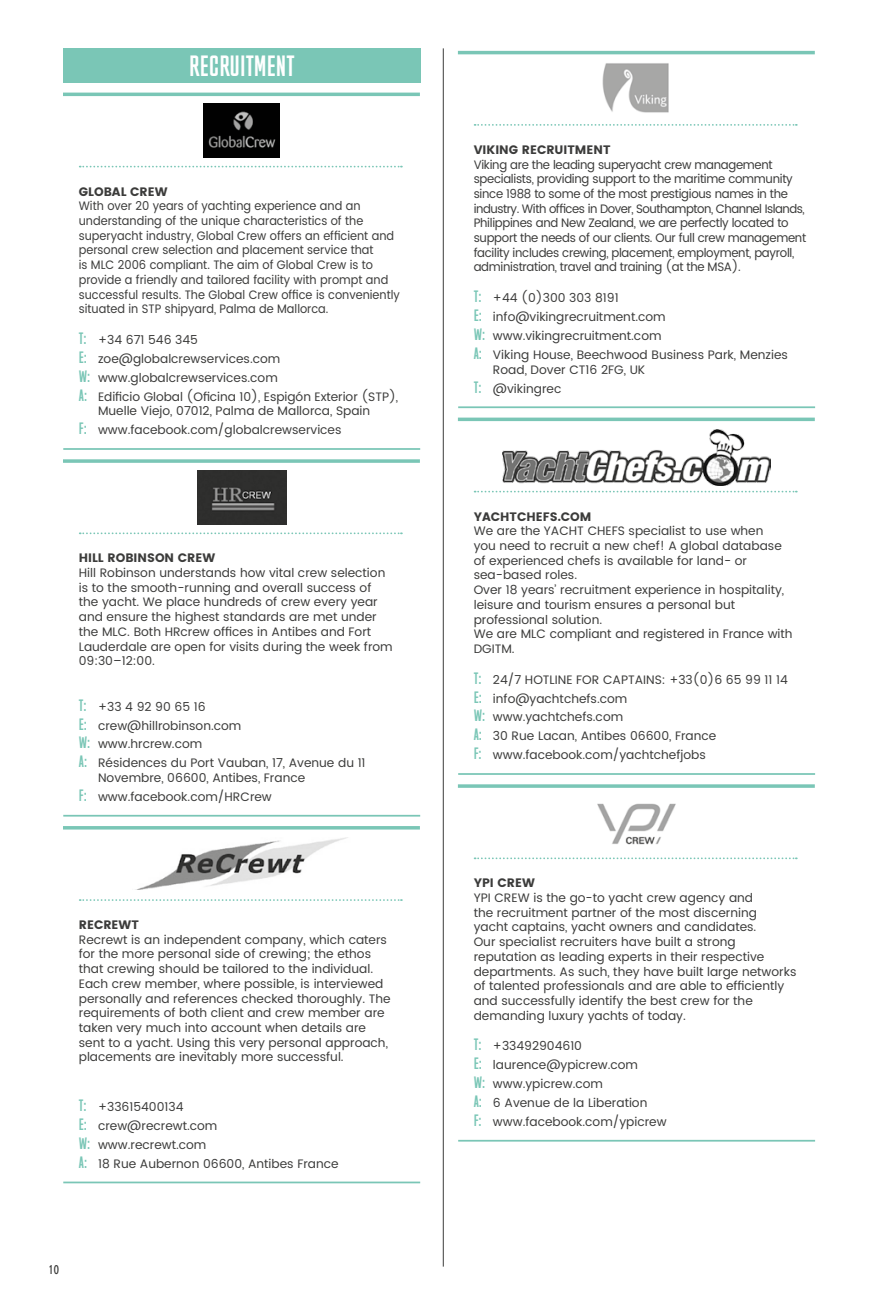
<style>
.page{position:relative;width:893px;height:1315px;background:#fff}
.page>*{position:absolute;margin:0;border:0;box-sizing:border-box;transform-origin:0 0}
.t1{font:28px "M Fred";color:#fff}
.t2{font:12.25px/14.7px "Poppins";color:#3c3c3b}
.t3{font:12.25px/14.7px "Poppins";letter-spacing:-.025em;color:#3c3c3b;scale:.96 1}
.t4{font:12.25px/14.7px "Poppins";color:#3c3c3b;scale:.93 1}
.t5{font:12.25px "Poppins";color:#3c3c3b}
.t6{font:condensed 12.25px "Nobel";color:#3c3c3b}
.s1{font-family:"M Fred";font-size:15.75px;color:#7ac6b6}
</style>
<div class="page">
<hr style="left:443px;top:48px;width:1px;height:1218px;background:#3c3c3b">
<div style="left:63px;top:48px;width:358px;height:35px;background:#7ac6b6"></div>
<hr style="left:63px;top:93px;width:357px;height:3px;background:#7ac6b6">
<hr style="left:63px;top:448px;width:357px;height:2px;background:#7ac6b6">
<svg style="left:80px;top:166px;width:322px;height:1px"></svg>
<img style="left:204px;top:104px;width:76px;height:54px">
<svg style="left:63px;top:459px;width:357px;height:4px"></svg>
<hr style="left:63px;top:815px;width:357px;height:1px;background:#7ac6b6">
<svg style="left:80px;top:532px;width:322px;height:2px"></svg>
<img style="left:197px;top:471px;width:89px;height:53px">
<hr style="left:63px;top:826px;width:357px;height:3px;background:#7ac6b6">
<hr style="left:63px;top:1181px;width:357px;height:2px;background:#7ac6b6">
<svg style="left:80px;top:899px;width:322px;height:2px"></svg>
<img style="left:138px;top:837px;width:210px;height:52px">
<hr style="left:458px;top:51px;width:357px;height:3px;background:#7ac6b6">
<hr style="left:458px;top:406px;width:357px;height:2px;background:#7ac6b6">
<svg style="left:475px;top:124px;width:322px;height:2px"></svg>
<img style="left:602px;top:63px;width:67px;height:50px">
<svg style="left:458px;top:417px;width:357px;height:4px"></svg>
<hr style="left:458px;top:773px;width:357px;height:2px;background:#7ac6b6">
<svg style="left:475px;top:491px;width:322px;height:1px"></svg>
<img style="left:503px;top:429px;width:268px;height:56px">
<svg style="left:458px;top:784px;width:357px;height:4px"></svg>
<hr style="left:458px;top:1139px;width:357px;height:2px;background:#7ac6b6">
<svg style="left:475px;top:857px;width:322px;height:2px"></svg>
<img style="left:597px;top:803px;width:79px;height:42px">
<h1 class="t1" style="left:189px;top:51px;width:107px">RECRUITMENT</h1>
<p class="t5" style="left:79px;top:184px;width:90px">GLOBAL CREW</p>
<p class="t4" style="left:79px;top:199px;width:347px">With over 20 years of yachting experience and an understanding of the unique characteristics of the superyacht industry, Global Crew offers an efficient and personal crew selection and placement service that<br>is MLC 2006 compliant. The aim of Global Crew is to provide a friendly and tailored facility with prompt and successful results. The Global Crew office is conveniently situated in STP shipyard, Palma de Mallorca.</p>
<p class="t2" style="left:79px;top:330px;width:321px;line-height:18.9px"><span class="s1">T:</span> +34 671 546 345<br><span class="s1">E:</span> zoe@globalcrewservices.com<br><span class="s1">W:</span> www.globalcrewservices.com<br><span class="s1">A:</span> Edificio Global (Oficina 10), Espigón Exterior (STP),</p>
<p class="t2" style="left:79px;top:402px;width:293px;line-height:18.9px;text-indent:19px">Muelle Viejo, 07012, Palma de Mallorca, Spain<br><span class="s1">F:</span> www.facebook.com/globalcrewservices</p>
<p class="t5" style="left:79px;top:551px;width:138px">HILL ROBINSON CREW</p>
<p class="t2" style="left:79px;top:566px;width:315px">Hill Robinson understands how vital crew selection is to the smooth-running and overall success of the yacht. We place hundreds of crew every year and ensure the highest standards are met under the MLC. Both HRcrew offices in Antibes and Fort Lauderdale are open for visits during the week from 09:30–12:00.</p>
<p class="t2" style="left:79px;top:697px;width:288px;line-height:18.9px"><span class="s1">T:</span> +33 4 92 90 65 16<br><span class="s1">E:</span> crew@hillrobinson.com<br><span class="s1">W:</span> www.hrcrew.com<br><span class="s1">A:</span> Résidences du Port Vauban, 17, Avenue du 11</p>
<p class="t2" style="left:79px;top:768px;width:228px;line-height:18.9px;text-indent:19px">Novembre, 06600, Antibes, France<br><span class="s1">F:</span> www.facebook.com/HRCrew</p>
<p class="t5" style="left:79px;top:917px;width:61px">RECREWT</p>
<p class="t2" style="left:79px;top:932px;width:313px">Recrewt is an independent company, which caters for the more personal side of crewing; the ethos that crewing should be tailored to the individual.<br>Each crew member, where possible, is interviewed personally and references checked thoroughly. The requirements of both client and crew member are taken very much into account when details are sent to a yacht. Using this very personal approach, placements are inevitably more successful.</p>
<p class="t2" style="left:79px;top:1097px;width:261px;line-height:18.9px"><span class="s1">T:</span> +33615400134<br><span class="s1">E:</span> crew@recrewt.com<br><span class="s1">W:</span> www.recrewt.com<br><span class="s1">A:</span> 18 Rue Aubernon 06600, Antibes France</p>
<p class="t6" style="left:50px;top:1262px;width:11px">10</p>
<p class="t5" style="left:474px;top:142px;width:138px">VIKING RECRUITMENT</p>
<p class="t3" style="left:474px;top:157px;width:348px">Viking are the leading superyacht crew management specialists, providing support to the maritime community since 1988 to some of the most prestigious names in the industry. With offices in Dover, Southampton, Channel Islands, Philippines and New Zealand, we are perfectly located to support the needs of our clients. Our full crew management facility includes crewing, placement, employment, payroll, administration, travel and training (at the MSA).</p>
<p class="t2" style="left:474px;top:289px;width:316px;line-height:18.9px"><span class="s1">T:</span> +44 (0)300 303 8191<br><span class="s1">E:</span> info@vikingrecruitment.com<br><span class="s1">W:</span> www.vikingrecruitment.com<br><span class="s1">A:</span> Viking House, Beechwood Business Park, Menzies</p>
<p class="t2" style="left:474px;top:360px;width:173px;line-height:18.9px;text-indent:19px">Road, Dover CT16 2FG, UK<br><span class="s1">T:</span> @vikingrec</p>
<p class="t5" style="left:474px;top:509px;width:119px">YACHTCHEFS.COM</p>
<p class="t2" style="left:474px;top:524px;width:320px">We are the YACHT CHEFS specialist to use when<br>you need to recruit a new chef! A global database of experienced chefs is available for land- or sea-based roles.<br>Over 18 years’ recruitment experience in hospitality, leisure and tourism ensures a personal but professional solution.<br>We are MLC compliant and registered in France with DGITM.</p>
<p class="t2" style="left:474px;top:670px;width:316px;line-height:18.9px"><span class="s1">T:</span> 24/7 HOTLINE FOR CAPTAINS: +33(0)6 65 99 11 14<br><span class="s1">E:</span> info@yachtchefs.com<br><span class="s1">W:</span> www.yachtchefs.com<br><span class="s1">A:</span> 30 Rue Lacan, Antibes 06600, France<br><span class="s1">F:</span> www.facebook.com/yachtchefjobs</p>
<p class="t5" style="left:474px;top:876px;width:63px">YPI CREW</p>
<p class="t2" style="left:474px;top:890px;width:324px">YPI CREW is the go-to yacht crew agency and<br>the recruitment partner of the most discerning<br>yacht captains, yacht owners and candidates.<br>Our specialist recruiters have built a strong reputation as leading experts in their respective departments. As such, they have built large networks of talented professionals and are able to efficiently and successfully identify the best crew for the demanding luxury yachts of today.</p>
<p class="t2" style="left:474px;top:1037px;width:194px;line-height:18.9px"><span class="s1">T:</span> +33492904610<br><span class="s1">E:</span> laurence@ypicrew.com<br><span class="s1">W:</span> www.ypicrew.com<br><span class="s1">A:</span> 6 Avenue de la Liberation<br><span class="s1">F:</span> www.facebook.com/ypicrew</p>
</div>
